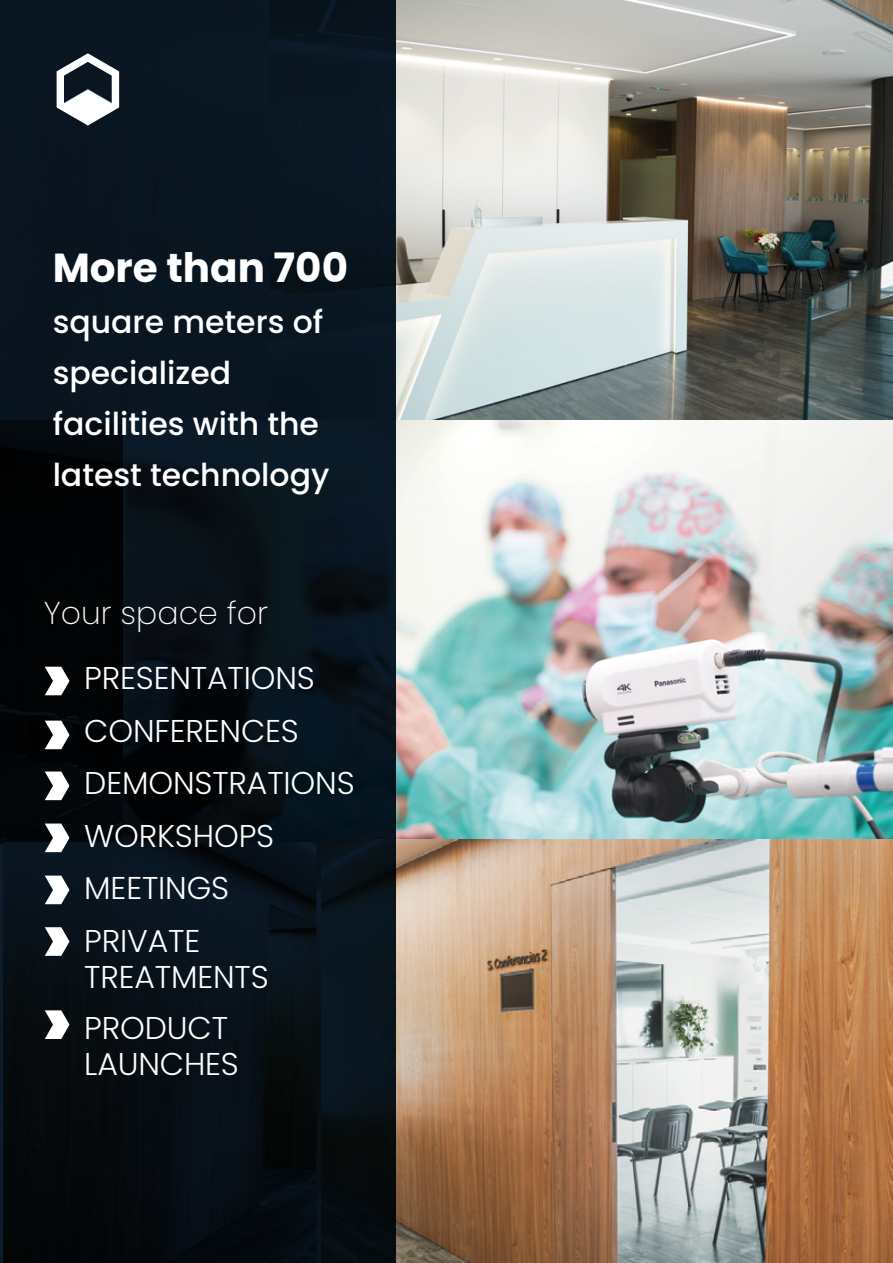
<style>
.page{position:relative;width:893px;height:1263px;background:#fff}
.page>*{position:absolute;margin:0;border:0;box-sizing:border-box;transform-origin:0 0}
.t1{font:700 40.5px "Poppins";color:#fff}
.t2{font:300 31.5px/52.5px "Poppins";letter-spacing:-.005em;color:#fff}
.t3{font:500 31.5px/51px "Poppins";color:#fff}
.t4{font:200 31.5px "Poppins";color:#fff}
</style>
<div class="page">
<img style="left:396px;top:0;width:497px;height:420px">
<img style="left:396px;top:420px;width:497px;height:419px">
<img style="left:396px;top:839px;width:497px;height:424px">
<svg style="left:0;top:0;width:396px;height:1263px;background:#071018"></svg>
<svg style="left:57px;top:53px;width:62px;height:73px"></svg>
<svg style="left:45px;top:667px;width:25px;height:28px"></svg>
<svg style="left:45px;top:721px;width:25px;height:28px"></svg>
<svg style="left:45px;top:771px;width:25px;height:29px"></svg>
<svg style="left:45px;top:823px;width:25px;height:29px"></svg>
<svg style="left:45px;top:875px;width:25px;height:29px"></svg>
<svg style="left:45px;top:927px;width:25px;height:29px"></svg>
<svg style="left:45px;top:1010px;width:25px;height:29px"></svg>
<p class="t1" style="left:53px;top:244px;width:297px">More than 700</p>
<p class="t3" style="left:53px;top:296px;width:278px">square meters of specialized facilities with the latest technology</p>
<p class="t4" style="left:44px;top:595px;width:226px">Your space for</p>
<p class="t2" style="left:84px;top:652px;width:272px">PRESENTATIONS<br>CONFERENCES<br>DEMONSTRATIONS<br>WORKSHOPS<br>MEETINGS<br>PRIVATE</p>
<p class="t2" style="left:84px;top:951px;width:186px;line-height:51px">TREATMENTS<br>PRODUCT</p>
<p class="t2" style="left:84px;top:1037px;width:156px">LAUNCHES</p>
</div>
